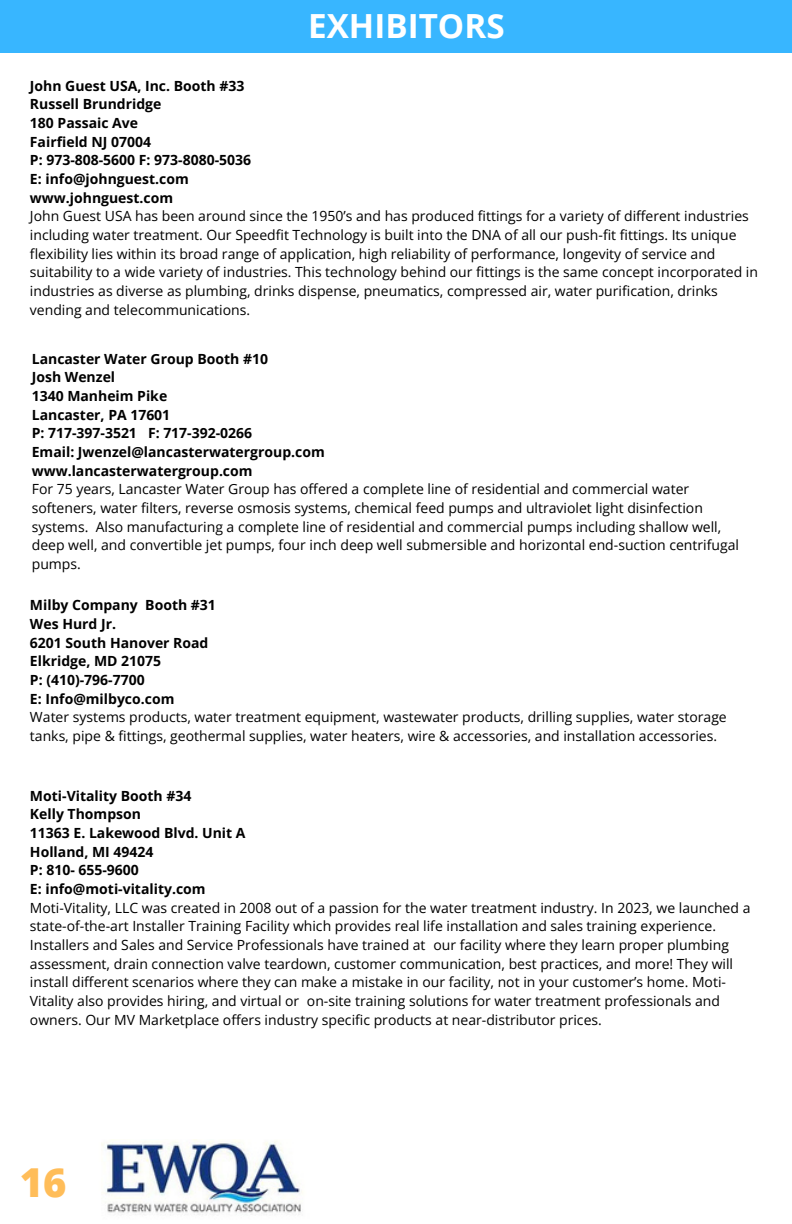
<style>
.page{position:relative;width:792px;height:1224px;background:#fff}
.page>*{position:absolute;margin:0;border:0;box-sizing:border-box;transform-origin:0 0}
.t1{font:800 40px "Open Sans";color:#ffbd59}
.t2{font:700 33.2px "Open Sans";color:#fff}
.t3{font:14px/18.6px "Open Sans";color:#000}
.t4{font:700 14px "Open Sans";color:#000}
</style>
<div class="page">
<div style="left:0;top:0;width:792px;height:53px;background:#38b6ff"></div>
<img style="left:101px;top:1139px;width:202px;height:76px">
<p class="t2" style="left:308px;top:3px;width:198px">EXHIBITORS</p>
<p class="t4" style="left:30px;top:76px;width:216px">John Guest USA, Inc. Booth #33</p>
<p class="t4" style="left:30px;top:94px;width:133px">Russell Brundridge</p>
<p class="t4" style="left:30px;top:113px;width:110px">180 Passaic Ave</p>
<p class="t4" style="left:30px;top:132px;width:123px">Fairfield NJ 07004</p>
<p class="t4" style="left:30px;top:150px;width:223px">P: 973-808-5600 F: 973-8080-5036</p>
<p class="t4" style="left:30px;top:169px;width:160px">E: info@johnguest.com</p>
<p class="t4" style="left:30px;top:188px;width:145px">www.johnguest.com</p>
<p class="t3" style="left:30px;top:207px;width:730px">John Guest USA has been around since the 1950’s and has produced fittings for a variety of different industries including water treatment. Our Speedfit Technology is built into the DNA of all our push-fit fittings. Its unique flexibility lies within its broad range of application, high reliability of performance, longevity of service and suitability to a wide variety of industries. This technology behind our fittings is the same concept incorporated in industries as diverse as plumbing, drinks dispense, pneumatics, compressed air, water purification, drinks vending and telecommunications.</p>
<p class="t4" style="left:32px;top:349px;width:238px">Lancaster Water Group Booth #10</p>
<p class="t4" style="left:32px;top:367px;width:85px">Josh Wenzel</p>
<p class="t4" style="left:32px;top:386px;width:137px">1340 Manheim Pike</p>
<p class="t4" style="left:32px;top:405px;width:140px">Lancaster, PA 17601</p>
<p class="t4" style="left:32px;top:423px;width:222px">P: 717-397-3521 F: 717-392-0266</p>
<p class="t4" style="left:32px;top:442px;width:295px">Email: Jwenzel@lancasterwatergroup.com</p>
<p class="t4" style="left:32px;top:461px;width:222px">www.lancasterwatergroup.com</p>
<p class="t3" style="left:32px;top:479px;width:709px">For 75 years, Lancaster Water Group has offered a complete line of residential and commercial water softeners, water filters, reverse osmosis systems, chemical feed pumps and ultraviolet light disinfection systems. Also manufacturing a complete line of residential and commercial pumps including shallow well, deep well, and convertible jet pumps, four inch deep well submersible and horizontal end-suction centrifugal pumps.</p>
<p class="t4" style="left:30px;top:595px;width:187px">Milby Company Booth #31</p>
<p class="t4" style="left:30px;top:614px;width:88px">Wes Hurd Jr.</p>
<p class="t4" style="left:30px;top:633px;width:180px">6201 South Hanover Road</p>
<p class="t4" style="left:30px;top:651px;width:133px">Elkridge, MD 21075</p>
<p class="t4" style="left:30px;top:670px;width:116px">P: (410)-796-7700</p>
<p class="t4" style="left:30px;top:689px;width:146px">E: Info@milbyco.com</p>
<p class="t3" style="left:30px;top:707px;width:698px">Water systems products, water treatment equipment, wastewater products, drilling supplies, water storage tanks, pipe &amp; fittings, geothermal supplies, water heaters, wire &amp; accessories, and installation accessories.</p>
<p class="t4" style="left:30px;top:786px;width:163px">Moti-Vitality Booth #34</p>
<p class="t4" style="left:30px;top:805px;width:113px">Kelly Thompson</p>
<p class="t4" style="left:30px;top:823px;width:217px">11363 E. Lakewood Blvd. Unit A</p>
<p class="t4" style="left:30px;top:842px;width:125px">Holland, MI 49424</p>
<p class="t4" style="left:30px;top:861px;width:110px">P: 810- 655-9600</p>
<p class="t4" style="left:30px;top:879px;width:177px">E: info@moti-vitality.com</p>
<p class="t3" style="left:30px;top:898px;width:722px">Moti-Vitality, LLC was created in 2008 out of a passion for the water treatment industry. In 2023, we launched a state-of-the-art Installer Training Facility which provides real life installation and sales training experience.<br>Installers and Sales and Service Professionals have trained at our facility where they learn proper plumbing assessment, drain connection valve teardown, customer communication, best practices, and more! They will install different scenarios where they can make a mistake in our facility, not in your customer’s home. Moti-Vitality also provides hiring, and virtual or on-site training solutions for water treatment professionals and owners. Our MV Marketplace offers industry specific products at near-distributor prices.</p>
<p class="t1" style="left:20px;top:1154px;width:48px">16</p>
</div>
